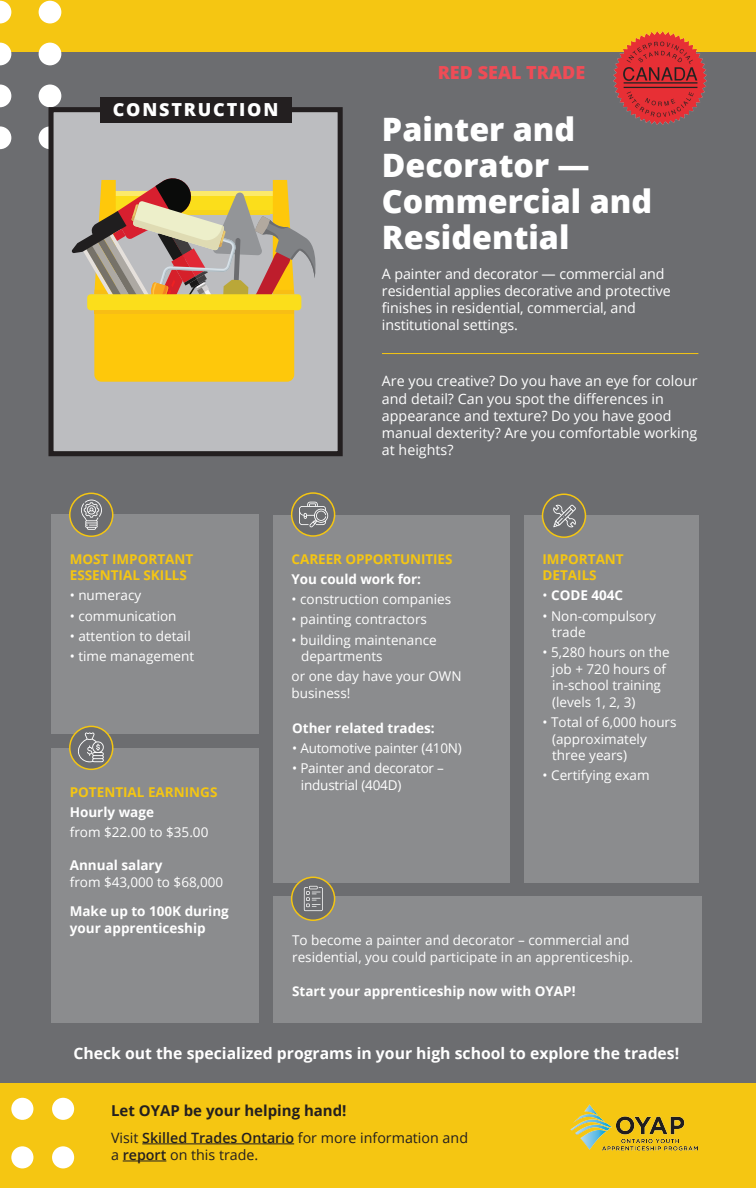
<style>
.page{position:relative;width:756px;height:1188px;background:#6c6d70}
.page>*{position:absolute;margin:0;border:0;box-sizing:border-box;transform-origin:0 0}
.t1{font:800 32.25px/36px "Open Sans";color:#fff}
.t2{font:800 18px "Open Sans";color:#ef4c56}
.t3{font:800 18px "Open Sans";letter-spacing:.1em;color:#fff}
.t4{font:700 15.75px "Open Sans";color:#fff}
.t5{font:700 15px "Open Sans";color:#231f20}
.t6{font:14.25px/17.1px "Open Sans";color:#fff}
.t7{font:14.25px/17.1px "Open Sans";color:#231f20}
.t8{font:13.5px/16.5px "Open Sans";color:#fff}
.t9{font:700 13.5px/16.5px "Open Sans";color:#fff}
.t10{font:700 13.5px/16.5px "Open Sans";color:#f5c612}
.s1{font-weight:400}
.s2{font-weight:600}
</style>
<div class="page">
<div style="left:0;top:0;width:756px;height:52px;background:#f5c612"></div>
<div style="left:0;top:1083px;width:756px;height:105px;background:#f5c612"></div>
<div style="left:11px;top:1146px;width:22px;height:22px;background:#fff;border-radius:50%"></div>
<div style="left:11px;top:1098px;width:22px;height:22px;background:#fff;border-radius:50%"></div>
<div style="left:52px;top:1146px;width:22px;height:22px;background:#fff;border-radius:50%"></div>
<div style="left:52px;top:1098px;width:22px;height:22px;background:#fff;border-radius:50%"></div>
<hr style="left:382px;top:353px;width:316px;height:1px;background:#f5c612">
<div style="left:51px;top:515px;width:207px;height:219px;background:#8b8c8e"></div>
<div style="left:51px;top:748px;width:207px;height:275px;background:#8b8c8e"></div>
<div style="left:273px;top:896px;width:429px;height:127px;background:#8b8c8e"></div>
<div style="left:273px;top:515px;width:236px;height:368px;background:#8b8c8e"></div>
<div style="left:524px;top:515px;width:175px;height:368px;background:#8b8c8e"></div>
<img style="left:613px;top:32px;width:93px;height:93px">
<img style="left:570px;top:1104px;width:127px;height:46px">
<hr style="left:142px;top:1144px;width:152px;height:1px;background:#231f20">
<hr style="left:123px;top:1161px;width:43px;height:1px;background:#231f20">
<svg style="left:70px;top:726px;width:43px;height:43px"></svg>
<div style="left:69px;top:726px;width:44px;height:44px;border:2px solid #f5c612;border-radius:50%"></div>
<svg style="left:78px;top:733px;width:26px;height:29px"></svg>
<div style="left:292px;top:493px;width:43px;height:43px;background:#6c6d70;border-radius:50%"></div>
<div style="left:291px;top:492px;width:44px;height:45px;border:2px solid #f5c612;border-radius:50%"></div>
<svg style="left:299px;top:502px;width:29px;height:26px"></svg>
<div style="left:70px;top:493px;width:43px;height:43px;background:#6c6d70;border-radius:50%"></div>
<div style="left:69px;top:493px;width:44px;height:44px;border:2px solid #f5c612;border-radius:50%"></div>
<svg style="left:81px;top:500px;width:21px;height:30px"></svg>
<div style="left:543px;top:494px;width:42px;height:43px;background:#6c6d70;border-radius:50%"></div>
<div style="left:542px;top:494px;width:44px;height:44px;border:2px solid #f5c612;border-radius:50%"></div>
<svg style="left:553px;top:505px;width:23px;height:22px"></svg>
<div style="left:292px;top:877px;width:43px;height:43px;background:#6c6d70;border-radius:50%"></div>
<div style="left:291px;top:877px;width:44px;height:44px;border:2px solid #f5c612;border-radius:50%"></div>
<svg style="left:304px;top:886px;width:19px;height:25px"></svg>
<svg style="left:0;top:1px;width:11px;height:22px"></svg>
<div style="left:39px;top:1px;width:22px;height:22px;background:#fff;border-radius:50%"></div>
<svg style="left:0;top:43px;width:11px;height:22px"></svg>
<div style="left:39px;top:43px;width:22px;height:22px;background:#fff;border-radius:50%"></div>
<svg style="left:0;top:85px;width:11px;height:22px"></svg>
<div style="left:39px;top:85px;width:22px;height:22px;background:#fff;border-radius:50%"></div>
<svg style="left:0;top:126px;width:11px;height:23px"></svg>
<div style="left:39px;top:126px;width:22px;height:23px;background:#fff;border-radius:50%"></div>
<div style="left:48px;top:107px;width:295px;height:349px;background:#bcbdc0;border:5px solid #231f20"></div>
<div style="left:100px;top:97px;width:192px;height:25px;background:#231f20"></div>
<svg style="left:71px;top:178px;width:245px;height:204px"></svg>
<hr style="left:94px;top:310px;width:200px;height:4px;background:#f8be14">
<div style="left:168px;top:319px;width:52px;height:52px;background:#fec80b;border-radius:50%"></div>
<h2 class="t3" style="left:113px;top:96px;width:167px">CONSTRUCTION</h2>
<h2 class="t2" style="left:438px;top:58px;width:149px">RED SEAL TRADE</h2>
<h1 class="t1" style="left:382px;top:109px;width:272px">Painter and<br>Decorator —<br>Commercial and<br>Residential</h1>
<p class="t6" style="left:382px;top:264px;width:290px">A painter and decorator — commercial and residential applies decorative and protective finishes in residential, commercial, and institutional settings.</p>
<p class="t6" style="left:382px;top:372px;width:317px">Are you creative? Do you have an eye for colour and detail? Can you spot the differences in appearance and texture? Do you have good manual dexterity? Are you comfortable working at heights?</p>
<p class="t10" style="left:70px;top:550px;width:125px">MOST IMPORTANT<br>ESSENTIAL SKILLS</p>
<p class="t8" style="left:70px;top:587px;width:73px">• numeracy</p>
<p class="t8" style="left:70px;top:607px;width:108px">• communication</p>
<p class="t8" style="left:70px;top:627px;width:123px">• attention to detail</p>
<p class="t8" style="left:70px;top:648px;width:126px">• time management</p>
<p class="t10" style="left:70px;top:783px;width:149px">POTENTIAL EARNINGS</p>
<p class="t9" style="left:70px;top:804px;width:86px">Hourly wage</p>
<p class="t8" style="left:70px;top:824px;width:140px">from $22.00 to $35.00</p>
<p class="t9" style="left:70px;top:857px;width:94px">Annual salary</p>
<p class="t8" style="left:70px;top:873px;width:155px">from $43,000 to $68,000</p>
<p class="t9" style="left:70px;top:903px;width:161px">Make up to 100K during your apprenticeship</p>
<p class="t10" style="left:292px;top:550px;width:162px">CAREER OPPORTUNITIES</p>
<p class="t9" style="left:292px;top:570px;width:131px">You could work for:</p>
<p class="t8" style="left:292px;top:591px;width:161px">• construction companies</p>
<p class="t8" style="left:292px;top:611px;width:137px">• painting contractors</p>
<p class="t8" style="left:301px;top:631px;width:137px;text-indent:-9px">• building maintenance departments</p>
<p class="t8" style="left:292px;top:668px;width:171px">or one day have your OWN business!</p>
<p class="t9" style="left:292px;top:719px;width:144px">Other related trades:</p>
<p class="t8" style="left:292px;top:740px;width:171px">• Automotive painter (410N)</p>
<p class="t8" style="left:301px;top:760px;width:145px;text-indent:-9px">• Painter and decorator – industrial (404D)</p>
<p class="t10" style="left:543px;top:550px;width:83px">IMPORTANT<br>DETAILS</p>
<p class="t9" style="left:543px;top:587px;width:82px"><span class="s1">•</span> CODE 404C</p>
<p class="t8" style="left:552px;top:607px;width:106px;text-indent:-9px">• Non-compulsory trade</p>
<p class="t8" style="left:552px;top:644px;width:119px;text-indent:-9px">• 5,280 hours on the job + 720 hours of in-school training (levels 1, 2, 3)</p>
<p class="t8" style="left:552px;top:714px;width:126px;text-indent:-9px">• Total of 6,000 hours (approximately three years)</p>
<p class="t8" style="left:543px;top:767px;width:109px">• Certifying exam</p>
<p class="t8" style="left:292px;top:932px;width:342px">To become a painter and decorator – commercial and residential, you could participate in an apprenticeship.</p>
<p class="t9" style="left:292px;top:983px;width:285px">Start your apprenticeship now with OYAP!</p>
<p class="t4" style="left:73px;top:1042px;width:607px">Check out the specialized programs in your high school to explore the trades!</p>
<p class="t5" style="left:111px;top:1100px;width:237px">Let OYAP be your helping hand!</p>
<p class="t7" style="left:111px;top:1129px;width:358px">Visit <span class="s2">Skilled Trades Ontario</span> for more information and a <span class="s2">report</span> on this trade.</p>
</div>
